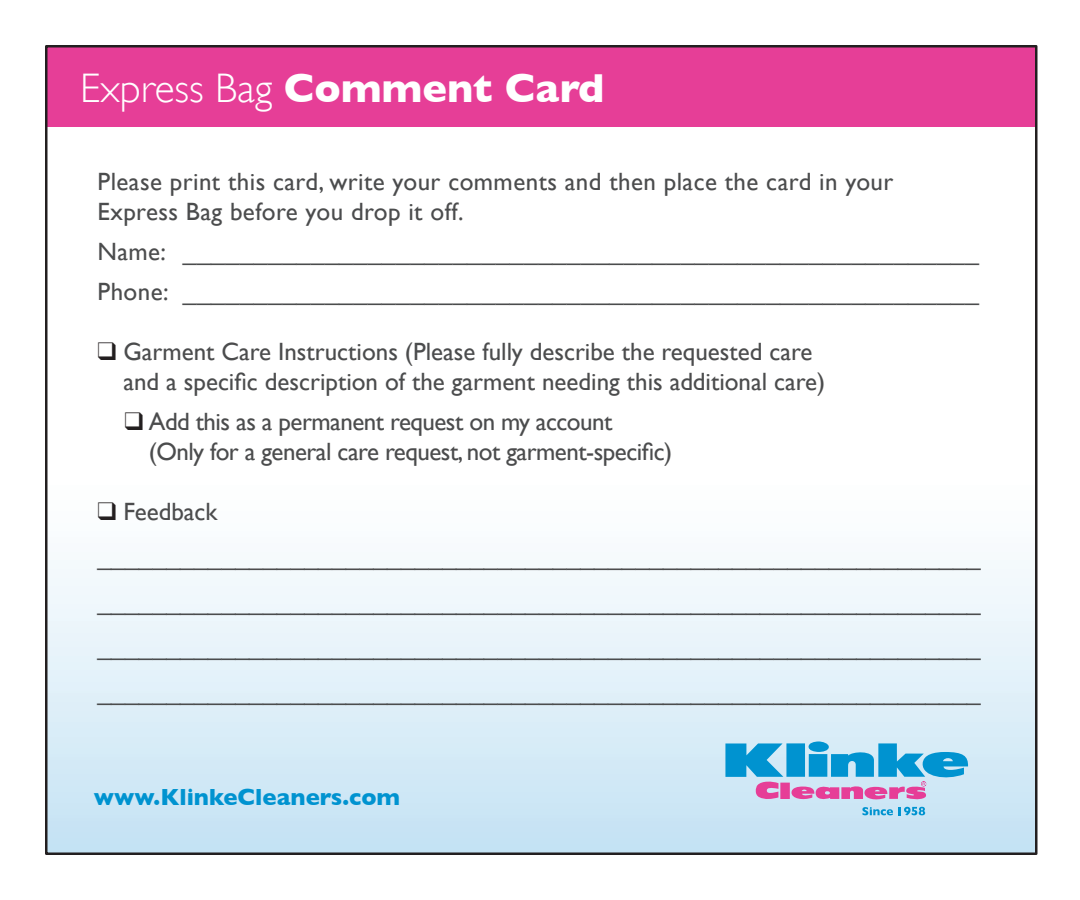
<style>
.page{position:relative;width:1080px;height:900px;background:#fff}
.page>*{position:absolute;margin:0;border:0;box-sizing:border-box;transform-origin:0 0}
.t1{font:700 41.25px "Gill Sans";color:#fff}
.t2{font:25px/30px "Gill Sans";color:#4b4c4d}
.t3{font:25px/30px "Gill Sans";letter-spacing:-.02em;color:#4b4c4d}
.t4{font:700 23.75px "Gill Sans";color:#0093d0}
.s1{font-weight:300}
.s2{color:#231f20}
</style>
<div class="page">
<svg style="left:48px;top:560px;width:987px;height:292px"></svg>
<div style="left:46px;top:46px;width:990px;height:81px;background:#e63e97"></div>
<svg style="left:725px;top:741px;width:243px;height:60px;background:#84b5dc"></svg>
<svg style="left:862px;top:807px;width:31px;height:8px"></svg>
<svg style="left:899px;top:807px;width:26px;height:8px"></svg>
<p class="t1" style="left:80px;top:64px;width:526px"><span class="s1">Express Bag</span> Comment Card</p>
<p class="t2" style="left:98px;top:166px;width:797px">Please print this card, write your comments and then place the card in your<br>Express Bag before you drop it off.</p>
<p class="t2" style="left:98px;top:236px;width:883px">Name: ________________________________________________________</p>
<p class="t2" style="left:98px;top:276px;width:883px">Phone: ________________________________________________________</p>
<p class="t2" style="left:123px;top:336px;width:703px;text-indent:-26px"><span class="s2">❑</span> Garment Care Instructions (Please fully describe the requested care and a specific description of the garment needing this additional care)</p>
<p class="t3" style="left:149px;top:406px;width:525px;text-indent:-24px"><span class="s2">❑</span> Add this as a permanent request on my account (Only for a general care request, not garment-specific)</p>
<p class="t2" style="left:98px;top:496px;width:122px"><span class="s2">❑</span> Feedback</p>
<p class="t2" style="left:98px;top:541px;width:885px">________________________________________________________________</p>
<p class="t2" style="left:98px;top:586px;width:885px">________________________________________________________________</p>
<p class="t2" style="left:98px;top:631px;width:885px">________________________________________________________________</p>
<p class="t2" style="left:98px;top:676px;width:885px">________________________________________________________________</p>
<p class="t4" style="left:94px;top:783px;width:308px">www.KlinkeCleaners.com</p>
</div>
